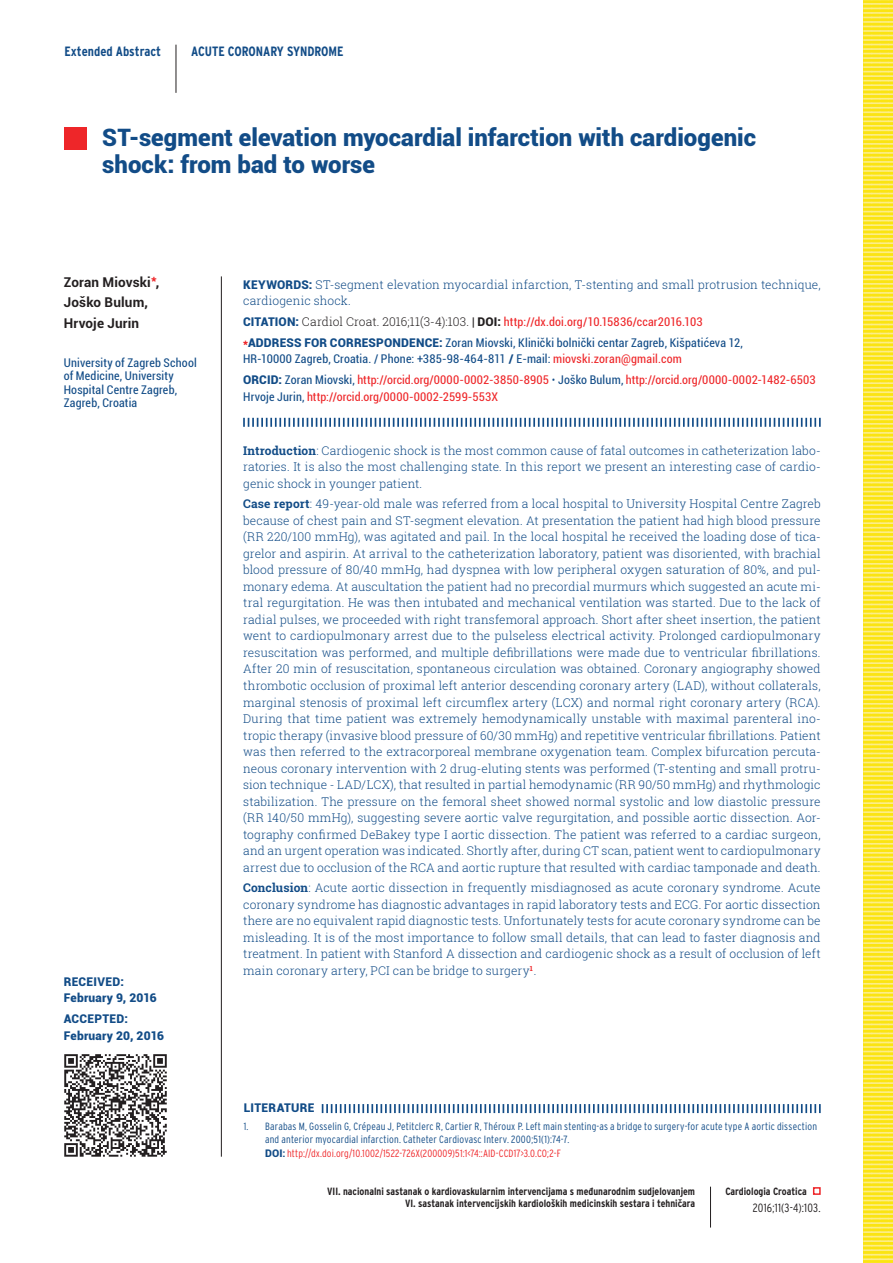
<style>
.page{position:relative;width:893px;height:1263px;background:#fff}
.page>*{position:absolute;margin:0;border:0;box-sizing:border-box;transform-origin:0 0}
.t1{font:900 24px/27px "Roboto";color:#124c87}
.t2{font:700 condensed 13.5px "Interstate";color:#124c87}
.t3{font:700 13.5px/20.7px "Roboto";letter-spacing:.01em;color:#231f20}
.t4{font:300 12px/16.5px "Roboto Slab";letter-spacing:.01em;color:#124c87;text-align:justify}
.t5{font:condensed 12px/13.5px "Roboto";letter-spacing:.015em;color:#124c87}
.t6{font:condensed 12px/20.7px "Roboto";letter-spacing:.015em;color:#ee2629}
.t7{font:900 12px/16.5px "Roboto";letter-spacing:.02em;color:#124c87}
.t8{font:300 condensed 12px "Interstate";letter-spacing:.02em;color:#231f20}
.t9{font:300 condensed 10.5px/13.5px "Interstate";letter-spacing:.015em;color:#124c87}
.t10{font:700 condensed 10.5px/12px "Interstate";color:#231f20;text-align:right}
.s1{font-family:"Roboto";font-weight:900}
.s2{font-weight:900;font-stretch:normal}
.s3{font-family:"Roboto Slab";font-weight:300;font-stretch:normal;color:#231f20}
.s4{font-family:"Roboto Slab";font-weight:700;font-stretch:normal;color:#231f20}
.s5{font-weight:900;font-stretch:normal;color:#231f20}
.s6{color:#ee2629}
.s7{font-weight:900;font-stretch:normal;color:#ee2629}
.s8{color:#124c87}
.s9{font-weight:700;font-stretch:normal;color:#124c87}
.s10{font-weight:900;font-stretch:normal;color:#124c87}
.s11{font-family:"Roboto Slab";font-weight:100;font-stretch:normal;color:#124c87}
.s12{font-weight:700}
.s13{font-family:"Roboto";font-weight:900;font-stretch:normal}
.s14{font-family:"Roboto Slab";font-weight:700;font-stretch:normal}
</style>
<div class="page">
<div style="left:813px;top:1187px;width:8px;height:8px;border:2px solid #ee2629"></div>
<hr style="left:710px;top:1187px;width:1px;height:40px;background:#231f20">
<svg style="left:863px;top:0;width:30px;height:1263px;background:#fbe73c"></svg>
<div style="left:65px;top:128px;width:22px;height:22px;background:#ee2629"></div>
<hr style="left:221px;top:276px;width:1px;height:881px;background:#231f20">
<svg style="left:243px;top:418px;width:578px;height:9px"></svg>
<svg style="left:322px;top:1104px;width:499px;height:9px"></svg>
<hr style="left:176px;top:45px;width:1px;height:48px;background:#231f20">
<svg style="left:64px;top:1054px;width:103px;height:103px"></svg>
<p class="t2" style="left:65px;top:44px;width:98px">Extended Abstract</p>
<p class="t2" style="left:191px;top:44px;width:154px">ACUTE CORONARY SYNDROME</p>
<h1 class="t1" style="left:102px;top:123px;width:655px">ST-segment elevation myocardial infarction with cardiogenic shock: from bad to worse</h1>
<p class="t3" style="left:64px;top:271px;width:97px">Zoran Miovski<sup>*</sup>,<br>Joško Bulum,<br>Hrvoje Jurin</p>
<p class="t5" style="left:64px;top:355px;width:135px">University of Zagreb School of Medicine, University<br>Hospital Centre Zagreb,<br>Zagreb, Croatia</p>
<p class="t7" style="left:64px;top:973px;width:95px">RECEIVED:<br>February 9, 2016</p>
<p class="t7" style="left:64px;top:1010px;width:102px">ACCEPTED:<br>February 20, 2016</p>
<p class="t4" style="left:243px;top:276px;width:579px"><span class="s1">KEYWORDS:</span> ST-segment elevation myocardial infarction, T-stenting and small protrusion technique, cardiogenic shock.</p>
<p class="t5" style="left:243px;top:311px;width:501px;line-height:20.7px"><span class="s2">CITATION:</span> <span class="s3">Cardiol Croat. 2016;11(3-4):103.</span> <span class="s4">|</span> <span class="s5">DOI:</span> <span class="s6">http://dx.doi.org/10.15836/ccar2016.103 </span><span class="s7">*</span><span class="s2">ADDRESS FOR CORRESPONDENCE:</span> Zoran Miovski, Klinički bolnički centar Zagreb, Kišpatićeva 12,</p>
<p class="t6" style="left:243px;top:348px;width:574px"><span class="s8">HR-10000 Zagreb, Croatia. / Phone: +385-98-464-811</span> <span class="s9">/</span> <span class="s8">E-mail:</span> miovski.zoran@gmail.com<br><span class="s10">ORCID:</span> <span class="s8">Zoran Miovski,</span> http://orcid.org/0000-0002-3850-8905 <span class="s11">•</span> <span class="s8">Joško Bulum,</span> http://orcid.org/0000-0002-1482-6503</p>
<p class="t6" style="left:243px;top:386px;width:256px"><span class="s8">Hrvoje Jurin,</span> http://orcid.org/0000-0002-2599-553X</p>
<p class="t4" style="left:243px;top:442px;width:579px"><span class="s12">Introduction</span>: Cardiogenic shock is the most common cause of fatal outcomes in catheterization labo&shy;ratories. It is also the most challenging state. In this report we present an interesting case of cardio&shy;genic shock in younger patient.</p>
<p class="t4" style="left:243px;top:496px;width:579px"><span class="s12">Case report</span>: 49-year-old male was referred from a local hospital to University Hospital Centre Zagreb because of chest pain and ST-segment elevation. At presentation the patient had high blood pressure (RR 220/100 mmHg), was agitated and pail. In the local hospital he received the loading dose of tica&shy;grelor and aspirin. At arrival to the catheterization laboratory, patient was disoriented, with brachial blood pressure of 80/40 mmHg, had dyspnea with low peripheral oxygen saturation of 80%, and pul&shy;monary edema. At auscultation the patient had no precordial murmurs which suggested an acute mi&shy;tral regurgitation. He was then intubated and mechanical ventilation was started. Due to the lack of radial pulses, we proceeded with right transfemoral approach. Short after sheet insertion, the patient went to cardiopulmonary arrest due to the pulseless electrical activity. Prolonged cardiopulmonary resuscitation was performed, and multiple defibrillations were made due to ventricular fibrillations.<br>After 20 min of resuscitation, spontaneous circulation was obtained. Coronary angiography showed thrombotic occlusion of proximal left anterior descending coronary artery (LAD), without collaterals, marginal stenosis of proximal left circumflex artery (LCX) and normal right coronary artery (RCA).<br>During that time patient was extremely hemodynamically unstable with maximal parenteral ino&shy;tropic therapy (invasive blood pressure of 60/30 mmHg) and repetitive ventricular fibrillations. Patient was then referred to the extracorporeal membrane oxygenation team. Complex bifurcation percuta&shy;neous coronary intervention with 2 drug-eluting stents was performed (T-stenting and small protru&shy;sion technique - LAD/LCX), that resulted in partial hemodynamic (RR 90/50 mmHg) and rhythmologic stabilization. The pressure on the femoral sheet showed normal systolic and low diastolic pressure (RR 140/50 mmHg), suggesting severe aortic valve regurgitation, and possible aortic dissection. Aor&shy;tography confirmed DeBakey type I aortic dissection. The patient was referred to a cardiac surgeon, and an urgent operation was indicated. Shortly after, during CT scan, patient went to cardiopulmonary arrest due to occlusion of the RCA and aortic rupture that resulted with cardiac tamponade and death.</p>
<p class="t4" style="left:243px;top:879px;width:579px"><span class="s12">Conclusion</span>: Acute aortic dissection in frequently misdiagnosed as acute coronary syndrome. Acute coronary syndrome has diagnostic advantages in rapid laboratory tests and ECG. For aortic dissection there are no equivalent rapid diagnostic tests. Unfortunately tests for acute coronary syndrome can be misleading. It is of the most importance to follow small details, that can lead to faster diagnosis and treatment. In patient with Stanford A dissection and cardiogenic shock as a result of occlusion of left main coronary artery, PCI can be bridge to surgery<sup>1</sup>.</p>
<p class="t7" style="left:244px;top:1099px;width:72px">LITERATURE</p>
<p class="t9" style="left:265px;top:1119px;width:553px;text-indent:-21px">1. Barabas M, Gosselin G, Crépeau J, Petitclerc R, Cartier R, Théroux P. Left main stenting-as a bridge to surgery-for acute type A aortic dissection and anterior myocardial infarction. Catheter Cardiovasc Interv. 2000;51(1):74-7.<br><span class="s13">DOI</span><span class="s14">:</span> <span class="s6">http://dx.doi.org/10.1002/1522-726X(200009)51:1&lt;74::AID-CCD17&gt;3.0.CO;2-F</span></p>
<p class="t10" style="left:327px;top:1185px;width:369px">VII. nacionalni sastanak o kardiovaskularnim intervencijama s međunarodnim sudjelovanjem<br>VI. sastanak intervencijskih kardioloških medicinskih sestara i tehničara</p>
<p class="t10" style="left:725px;top:1185px;width:83px">Cardiologia Croatica</p>
<p class="t8" style="left:753px;top:1201px;width:69px">2016;11(3-4):103.</p>
</div>
